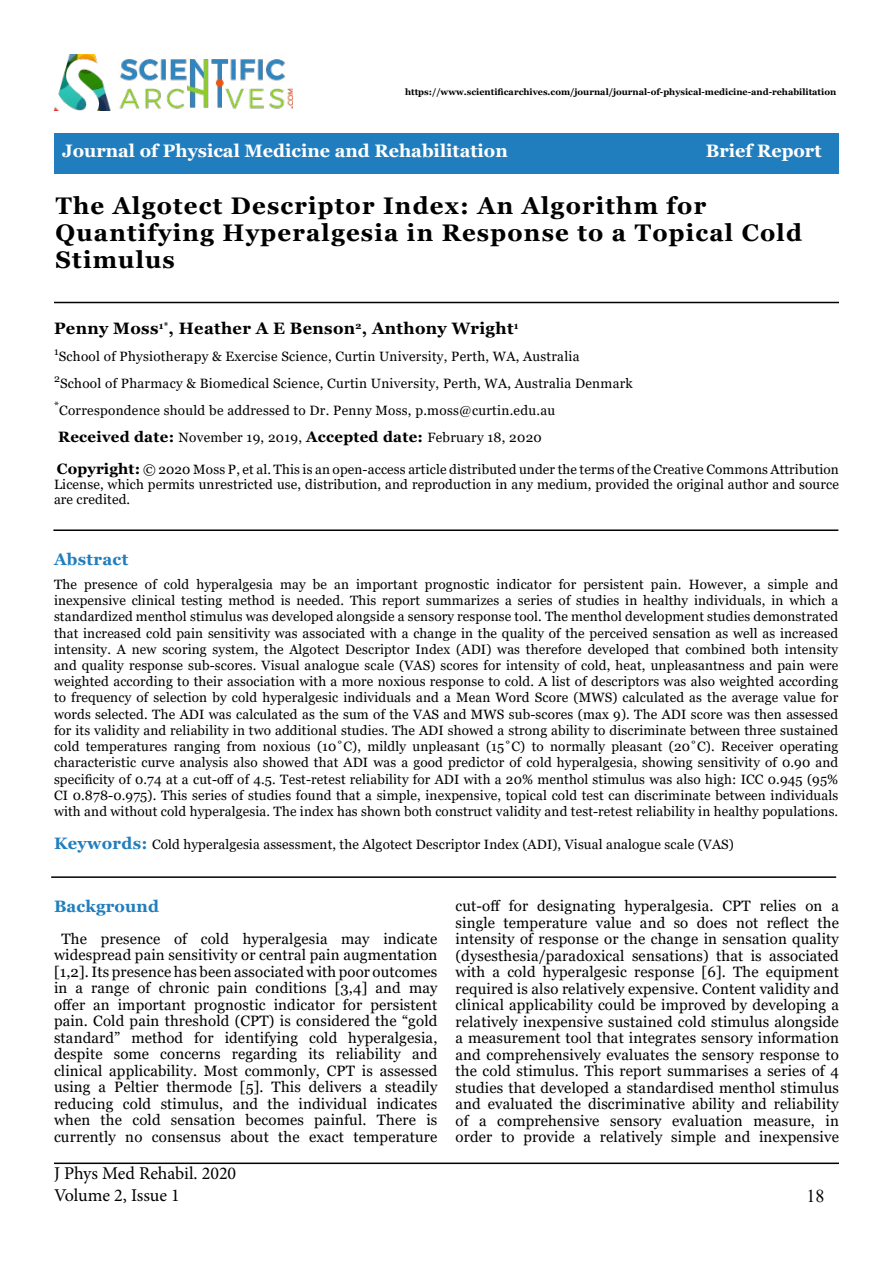
<style>
.page{position:relative;width:893px;height:1263px;background:#fff}
.page>*{position:absolute;margin:0;border:0;box-sizing:border-box;transform-origin:0 0}
.t1{font:700 24px/27px "Georgia";letter-spacing:.05em;color:#000}
.t2{font:700 18px "Georgia";color:#fff}
.t3{font:18px/21.6px "Minion Pro";letter-spacing:-.005em;color:#000}
.t4{font:18px "Times New Roman";color:#000}
.t5{font:700 16.5px "Georgia";letter-spacing:.02em;color:#000101}
.t6{font:700 16.5px "Georgia";letter-spacing:.01em;color:#207ebe}
.t7{font:15px/16.5px "Georgia";letter-spacing:.01em;color:#000;text-align:center}
.t8{font:700 15px "Georgia";letter-spacing:.02em;color:#000101}
.t9{font:13.5px/16.2px "Georgia";letter-spacing:.02em;color:#000;text-align:justify}
.t10{font:700 9px "Georgia";color:#000}
.s1{color:#000101}
.s2{font-weight:400;font-size:13.5px;color:#000}
.s3{font-weight:400;font-size:13.5px}
.s4{font-weight:700;font-size:15px}
.s5{font-weight:700;font-size:16.5px;color:#207ebe}
</style>
<div class="page">
<div style="left:54px;top:134px;width:785px;height:40px;background:#217ebe"></div>
<img style="left:54px;top:54px;width:238px;height:56px">
<hr style="left:54px;top:1162px;width:785px;height:2px;background:#000101">
<hr style="left:53px;top:529px;width:785px;height:2px;background:#000">
<hr style="left:54px;top:302px;width:785px;height:1px;background:#000101">
<hr style="left:51px;top:876px;width:785px;height:2px;background:#000">
<p class="t10" style="left:405px;top:87px;width:433px">https://www.scientificarchives.com/journal/journal-of-physical-medicine-and-rehabilitation</p>
<h2 class="t2" style="left:62px;top:139px;width:447px">Journal of Physical Medicine and Rehabilitation</h2>
<h2 class="t2" style="left:706px;top:139px;width:117px">Brief Report</h2>
<h1 class="t1" style="left:56px;top:192px;width:748px">The Algotect Descriptor Index: An Algorithm for<br>Quantifying Hyperalgesia in Response to a Topical Cold<br>Stimulus</h1>
<p class="t5" style="left:54px;top:318px;width:466px">Penny Moss<sup>1*</sup>, Heather A E Benson<sup>2</sup>, Anthony Wright<sup>1</sup></p>
<p class="t9" style="left:54px;top:344px;width:580px;line-height:26.8px;text-align:left"><sup>1</sup>School of Physiotherapy &amp; Exercise Science, Curtin University, Perth, WA, Australia<br><sup>2</sup>School of Pharmacy &amp; Biomedical Science, Curtin University, Perth, WA, Australia Denmark <sup>*</sup><span class="s1">Correspondence should be addressed to Dr. Penny Moss, p.moss@curtin.edu.au</span></p>
<p class="t8" style="left:58px;top:427px;width:485px">Received date: <span class="s2">November 19, 2019</span><span class="s3">,</span> Accepted date: <span class="s2">February 18</span><span class="s3">, 2020</span></p>
<p class="t9" style="left:54px;top:463px;width:786px;line-height:15px"><span class="s4">Copyright:</span> © 2020 <span class="s1">Moss</span> P, et al. This is an open-access article distributed under the terms of the Creative Commons Attribution License, which permits unrestricted use, distribution, and reproduction in any medium, provided the original author and source are credited.</p>
<p class="t6" style="left:54px;top:549px;width:76px">Abstract</p>
<p class="t9" style="left:54px;top:577px;width:786px">The presence of cold hyperalgesia may be an important prognostic indicator for persistent pain. However, a simple and inexpensive clinical testing method is needed. This report summarizes a series of studies in healthy individuals, in which a standardized menthol stimulus was developed alongside a sensory response tool. The menthol development studies demonstrated that increased cold pain sensitivity was associated with a change in the quality of the perceived sensation as well as increased intensity. A new scoring system, the Algotect Descriptor Index (ADI) was therefore developed that combined both intensity and quality response sub-scores. Visual analogue scale (VAS) scores for intensity of cold, heat, unpleasantness and pain were weighted according to their association with a more noxious response to cold. A list of descriptors was also weighted according to frequency of selection by cold hyperalgesic individuals and a Mean Word Score (MWS) calculated as the average value for words selected. The ADI was calculated as the sum of the VAS and MWS sub-scores (max 9). The ADI score was then assessed for its validity and reliability in two additional studies. The ADI showed a strong ability to discriminate between three sustained cold temperatures ranging from noxious (10˚C), mildly unpleasant (15˚C) to normally pleasant (20˚C). Receiver operating characteristic curve analysis also showed that ADI was a good predictor of cold hyperalgesia, showing sensitivity of 0.90 and specificity of 0.74 at a cut-off of 4.5. Test-retest reliability for ADI with a 20% menthol stimulus was also high: ICC 0.945 (95% CI 0.878-0.975). This series of studies found that a simple, inexpensive, topical cold test can discriminate between individuals with and without cold hyperalgesia. The index has shown both construct validity and test-retest reliability in healthy populations.</p>
<p class="t9" style="left:54px;top:836px;width:681px"><span class="s5">Keywords:</span> Cold hyperalgesia assessment, the Algotect Descriptor Index (ADI), Visual analogue scale (VAS)</p>
<p class="t6" style="left:54px;top:896px;width:107px">Background</p>
<p class="t7" style="left:54px;top:930px;width:385px">The presence of cold hyperalgesia may indicate widespread pain sensitivity or central pain augmentation [1,2]. Its presence has been associated with poor outcomes in a range of chronic pain conditions [3,4] and may offer an important prognostic indicator for persistent pain. Cold pain threshold (CPT) is considered the “gold standard” method for identifying cold hyperalgesia, despite some concerns regarding its reliability and clinical applicability. Most commonly, CPT is assessed using a Peltier thermode [5]. This delivers a steadily reducing cold stimulus, and the individual indicates when the cold sensation becomes painful. There is currently no consensus about the exact temperature</p>
<h2 class="t3" style="left:54px;top:1163px;width:184px">J Phys Med Rehabil. 2020<br>Volume 2, Issue 1</h2>
<p class="t7" style="left:455px;top:898px;width:385px;text-align:justify">cut-off for designating hyperalgesia. CPT relies on a single temperature value and so does not reflect the intensity of response or the change in sensation quality (dysesthesia/paradoxical sensations) that is associated with a cold hyperalgesic response [6]. The equipment required is also relatively expensive. Content validity and clinical applicability could be improved by developing a relatively inexpensive sustained cold stimulus alongside a measurement tool that integrates sensory information and comprehensively evaluates the sensory response to the cold stimulus. This report summarises a series of 4 studies that developed a standardised menthol stimulus and evaluated the discriminative ability and reliability of a comprehensive sensory evaluation measure, in order to provide a relatively simple and inexpensive</p>
<h2 class="t4" style="left:806px;top:1183px;width:19px">18</h2>
</div>
